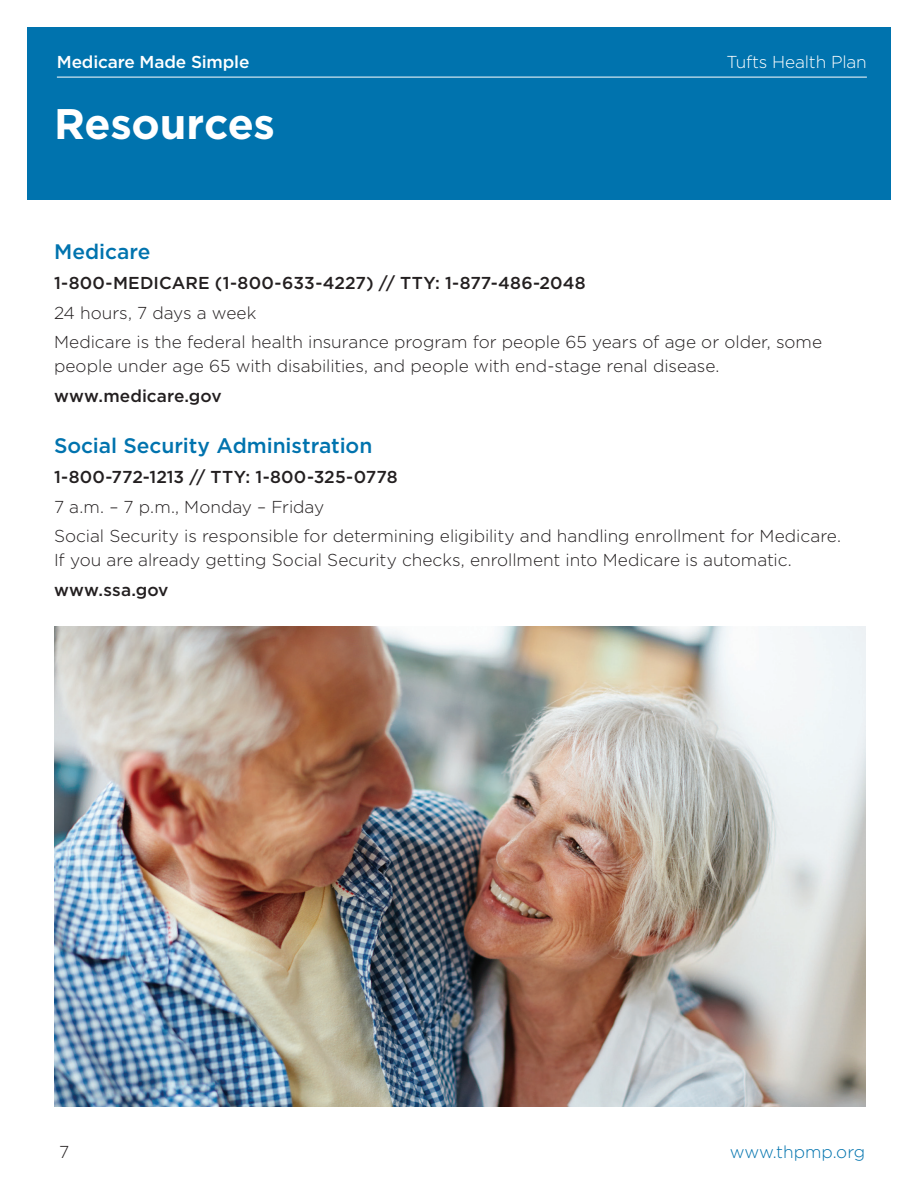
<style>
.page{position:relative;width:918px;height:1188px;background:#fff}
.page>*{position:absolute;margin:0;border:0;box-sizing:border-box;transform-origin:0 0}
.t1{font:700 42.75px "Gotham";letter-spacing:-.005em;color:#fff}
.t2{font:500 21px "Gotham";color:#0073ae}
.t3{font:300 17.25px/29.4px "Gotham";color:#231f20}
.t4{font:500 17.25px "Gotham";letter-spacing:.005em;color:#231f20}
.t5{font:500 17.25px "Gotham";letter-spacing:-.01em;color:#fff}
.t6{font:300 17.25px "Gotham";letter-spacing:-.01em;color:#fff}
.t7{font:300 17.25px "Gotham";color:#0073ae}
</style>
<div class="page">
<div style="left:27px;top:27px;width:864px;height:173px;background:#0073ae"></div>
<hr style="left:57px;top:77px;width:810px;height:1px;background:#fff">
<img style="left:54px;top:626px;width:811px;height:481px">
<p class="t5" style="left:57px;top:51px;width:194px">Medicare Made Simple</p>
<p class="t6" style="left:726px;top:51px;width:142px">Tufts Health Plan</p>
<h1 class="t1" style="left:54px;top:96px;width:223px">Resources</h1>
<p class="t2" style="left:54px;top:238px;width:98px">Medicare</p>
<p class="t4" style="left:54px;top:272px;width:533px">1-800-MEDICARE (1-800-633-4227) // TTY: 1-877-486-2048</p>
<p class="t3" style="left:54px;top:298px;width:770px">24 hours, 7 days a week<br>Medicare is the federal health insurance program for people 65 years of age or older, some</p>
<p class="t3" style="left:54px;top:351px;width:667px">people under age 65 with disabilities, and people with end-stage renal disease.</p>
<p class="t4" style="left:54px;top:384px;width:169px">www.medicare.gov</p>
<p class="t2" style="left:54px;top:432px;width:320px">Social Security Administration</p>
<p class="t4" style="left:54px;top:466px;width:345px">1-800-772-1213 // TTY: 1-800-325-0778</p>
<p class="t3" style="left:54px;top:492px;width:789px">7 a.m. – 7 p.m., Monday – Friday<br>Social Security is responsible for determining eligibility and handling enrollment for Medicare.</p>
<p class="t3" style="left:54px;top:545px;width:739px">If you are already getting Social Security checks, enrollment into Medicare is automatic.</p>
<p class="t4" style="left:54px;top:578px;width:116px">www.ssa.gov</p>
<p class="t3" style="left:59px;top:1136px;width:12px">7</p>
<p class="t7" style="left:730px;top:1141px;width:137px">www.thpmp.org</p>
</div>
